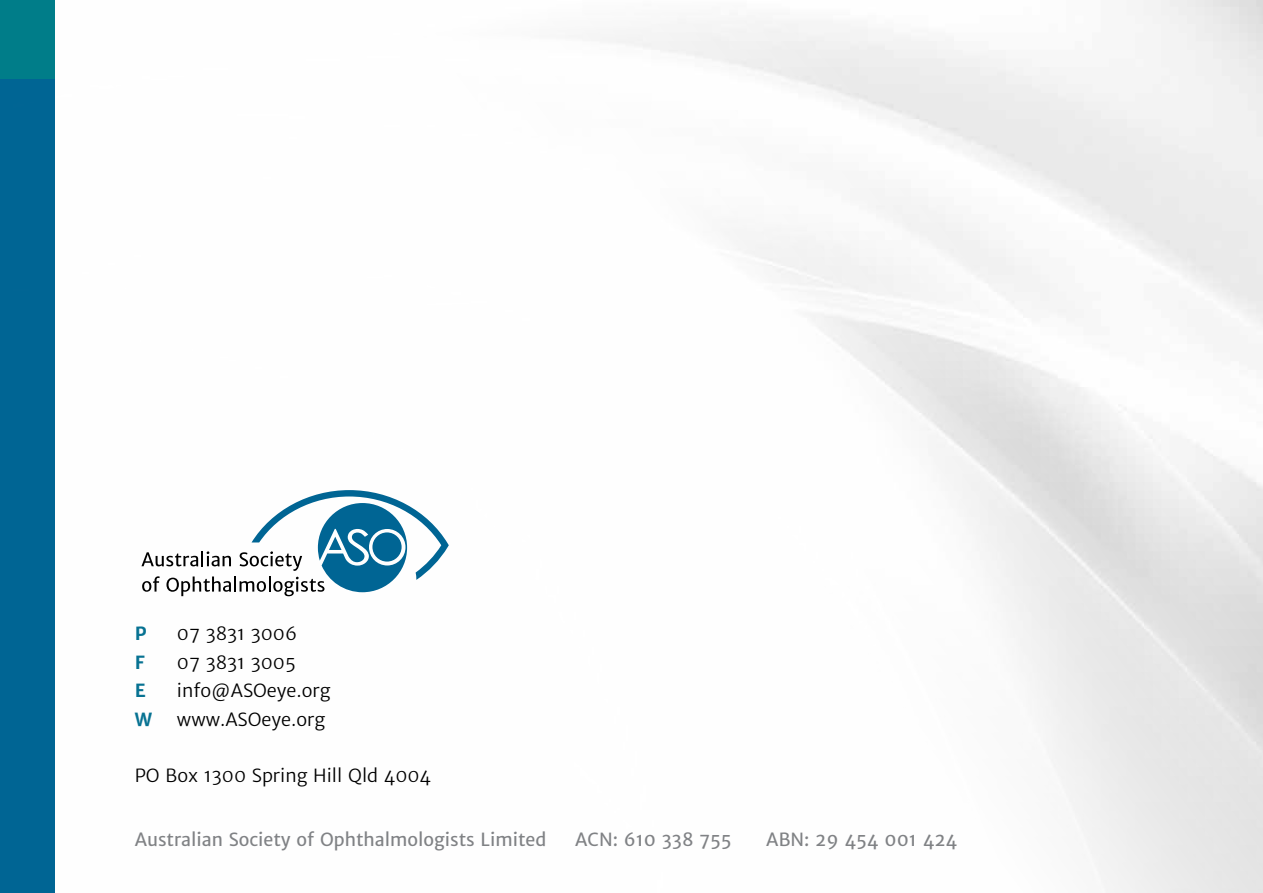
<style>
.page{position:relative;width:1263px;height:893px;background:#fff}
.page>*{position:absolute;margin:0;border:0;box-sizing:border-box;transform-origin:0 0}
.t1{font:18px "Merriweather Sans";color:#000}
.t2{font:18px "Merriweather Sans";color:#808285}
.t3{font:700 18px "Merriweather Sans";color:#077292}
</style>
<div class="page">
<img style="left:0;top:0;width:1263px;height:893px">
<p class="t3" style="left:135px;top:623px;width:13px">P</p>
<p class="t1" style="left:177px;top:623px;width:122px">07 3831 3006</p>
<p class="t3" style="left:135px;top:651px;width:12px">F</p>
<p class="t1" style="left:177px;top:651px;width:120px">07 3831 3005</p>
<p class="t3" style="left:135px;top:680px;width:13px">E</p>
<p class="t1" style="left:177px;top:680px;width:155px">info@ASOeye.org</p>
<p class="t3" style="left:135px;top:708px;width:19px">W</p>
<p class="t1" style="left:177px;top:708px;width:150px">www.ASOeye.org</p>
<p class="t1" style="left:135px;top:764px;width:298px">PO Box 1300 Spring Hill Qld 4004</p>
<p class="t2" style="left:135px;top:828px;width:413px">Australian Society of Ophthalmologists Limited</p>
<p class="t2" style="left:575px;top:828px;width:158px">ACN: 610 338 755</p>
<p class="t2" style="left:766px;top:828px;width:193px">ABN: 29 454 001 424</p>
</div>
